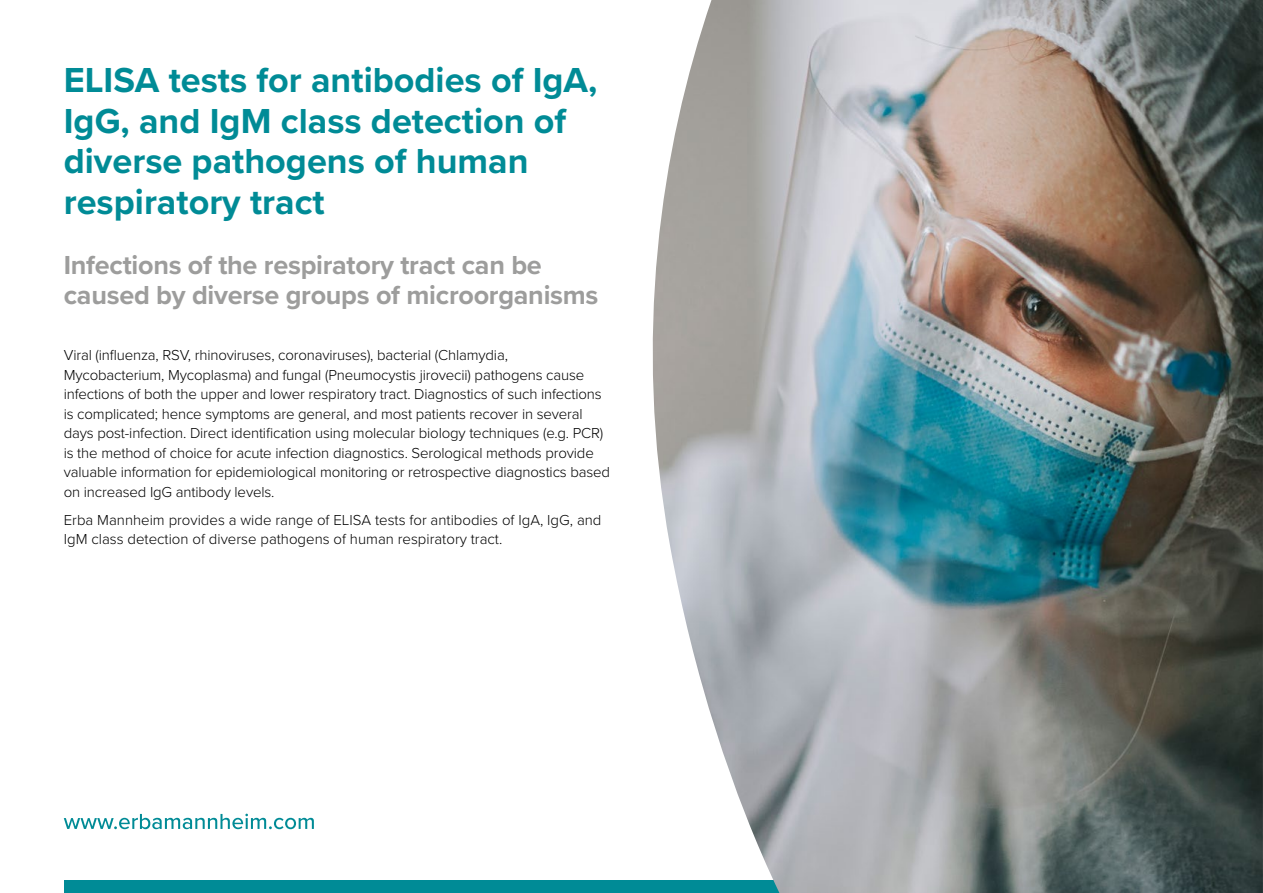
<style>
.page{position:relative;width:1263px;height:893px;background:#fff}
.page>*{position:absolute;margin:0;border:0;box-sizing:border-box;transform-origin:0 0}
.t1{font:700 36px/40.5px "Proxima Nova";color:#008b96}
.t2{font:700 27px/30px "Proxima Nova";letter-spacing:-.01em;color:#9d9d9c}
.t3{font:300 15px/19.5px "Proxima Nova";letter-spacing:-.01em;color:#000}
</style>
<div class="page">
<svg style="left:64px;top:814px;width:250px;height:15px"></svg>
<div style="left:64px;top:880px;width:1135px;height:13px;background:#008b96"></div>
<img style="left:652px;top:0;width:611px;height:893px">
<h1 class="t1" style="left:64px;top:59px;width:535px">ELISA tests for antibodies of IgA,<br>IgG, and IgM class detection of diverse pathogens of human respiratory tract</h1>
<h2 class="t2" style="left:64px;top:250px;width:536px">Infections of the respiratory tract can be caused by diverse groups of microorganisms</h2>
<p class="t3" style="left:64px;top:345px;width:548px">Viral (influenza, RSV, rhinoviruses, coronaviruses), bacterial (Chlamydia, Mycobacterium, Mycoplasma) and fungal (Pneumocystis jirovecii) pathogens cause infections of both the upper and lower respiratory tract. Diagnostics of such infections is complicated; hence symptoms are general, and most patients recover in several days post-infection. Direct identification using molecular biology techniques (e.g. PCR) is the method of choice for acute infection diagnostics. Serological methods provide valuable information for epidemiological monitoring or retrospective diagnostics based on increased IgG antibody levels.</p>
<p class="t3" style="left:64px;top:509px;width:539px">Erba Mannheim provides a wide range of ELISA tests for antibodies of IgA, IgG, and<br>IgM class detection of diverse pathogens of human respiratory tract.</p>
</div>
